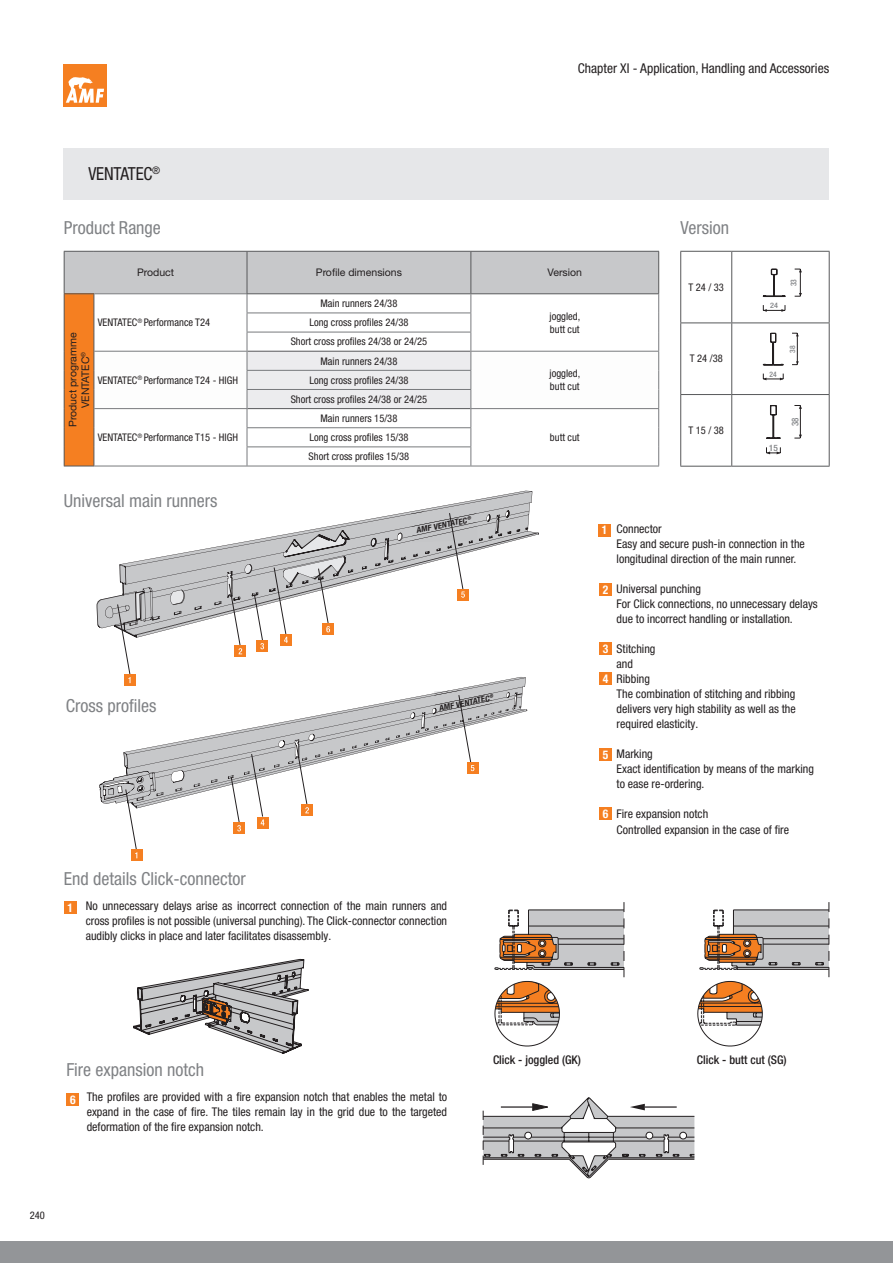
<style>
.page{position:relative;width:893px;height:1263px;background:#fff}
.page>*{position:absolute;margin:0;border:0;box-sizing:border-box;transform-origin:0 0}
.t1{font:condensed 18px "Helvetica Neue LT Pro";color:#808285}
.t2{font:condensed 18px "Helvetica Neue LT Pro";letter-spacing:-.01em;color:#231f20;scale:.96 1}
.t3{font:condensed 13.5px "Helvetica Neue LT Pro";color:#231f20}
.t4{font:condensed 12px/15px "Helvetica Neue LT Pro";color:#231f20}
.t5{font:500 condensed 12px "Helvetica Neue LT Pro";color:#231f20}
.t6{font:700 condensed 12px "Helvetica Neue LT Pro";color:#fff;scale:.96 1}
.t7{font:condensed 10.5px/19.2px "Helvetica Neue LT Pro";color:#231f20;text-align:center}
.t8{font:10.5px/12.6px "Helvetica Neue LT Pro";color:#231f20;text-align:center}
.t9{font:500 condensed 9.45px "Helvetica Neue LT Pro";color:#808285;scale:.94 1}
.t10{font:500 condensed 8.85px "Helvetica Neue LT Pro";color:#808285;scale:1.07 1}
.t11{font:500 condensed 8.1px "Helvetica Neue LT Pro";color:#808285;scale:.92 1}
.t12{font:italic 700 condensed 7.95px "Helvetica Neue LT Pro";color:#231f20;scale:1.07 1}
.t13{font:500 condensed 7.5px "Helvetica Neue LT Pro";color:#808285}
.t14{font:500 condensed 7.5px "Helvetica Neue LT Pro";color:#808285;scale:1.08 1}
</style>
<div class="page">
<div style="left:0;top:1242px;width:893px;height:21px;background:#939598"></div>
<div style="left:64px;top:64px;width:42px;height:42px;background:#f57f21"></div>
<svg style="left:66px;top:77px;width:38px;height:26px"></svg>
<svg style="left:100px;top:596px;width:17px;height:33px"></svg>
<svg style="left:117px;top:562px;width:118px;height:112px"></svg>
<div style="left:124px;top:674px;width:12px;height:12px;background:#f57f21"></div>
<svg style="left:235px;top:654px;width:11px;height:3px"></svg>
<svg style="left:130px;top:491px;width:409px;height:163px"></svg>
<svg style="left:101px;top:677px;width:426px;height:126px"></svg>
<img style="left:434px;top:690px;width:27px;height:1px">
<div style="left:131px;top:849px;width:11px;height:12px;background:#f57f21"></div>
<svg style="left:103px;top:691px;width:419px;height:167px"></svg>
<div style="left:64px;top:901px;width:13px;height:13px;background:#f57f21"></div>
<div style="left:598px;top:524px;width:13px;height:12px;background:#f57f21"></div>
<div style="left:599px;top:583px;width:13px;height:13px;background:#f57f21"></div>
<div style="left:599px;top:642px;width:13px;height:13px;background:#f57f21"></div>
<div style="left:599px;top:672px;width:13px;height:13px;background:#f57f21"></div>
<div style="left:599px;top:748px;width:13px;height:13px;background:#f57f21"></div>
<div style="left:599px;top:807px;width:13px;height:13px;background:#f57f21"></div>
<svg style="left:483px;top:1097px;width:212px;height:81px"></svg>
<div style="left:67px;top:1093px;width:12px;height:13px;background:#f57f21"></div>
<svg style="left:495px;top:902px;width:130px;height:144px"></svg>
<svg style="left:697px;top:902px;width:133px;height:144px"></svg>
<hr style="left:680px;top:251px;width:52px;height:1px;background:#57585a">
<hr style="left:680px;top:252px;width:1px;height:70px;background:#57585a">
<hr style="left:732px;top:251px;width:98px;height:1px;background:#57585a">
<hr style="left:829px;top:252px;width:1px;height:70px;background:#57585a">
<hr style="left:680px;top:322px;width:52px;height:1px;background:#57585a">
<hr style="left:680px;top:323px;width:1px;height:71px;background:#57585a">
<hr style="left:732px;top:322px;width:98px;height:1px;background:#57585a">
<hr style="left:829px;top:323px;width:1px;height:71px;background:#57585a">
<hr style="left:680px;top:394px;width:52px;height:1px;background:#57585a">
<hr style="left:680px;top:395px;width:1px;height:71px;background:#57585a">
<hr style="left:732px;top:394px;width:98px;height:1px;background:#57585a">
<hr style="left:829px;top:395px;width:1px;height:71px;background:#57585a">
<hr style="left:680px;top:466px;width:52px;height:1px;background:#57585a">
<hr style="left:732px;top:466px;width:98px;height:1px;background:#57585a">
<svg style="left:681px;top:251px;width:148px;height:215px"></svg>
<hr style="left:64px;top:466px;width:30px;height:1px;background:#57585a">
<hr style="left:247px;top:466px;width:224px;height:1px;background:#787a7d">
<hr style="left:94px;top:466px;width:153px;height:1px;background:#787a7d">
<svg style="left:64px;top:251px;width:595px;height:215px"></svg>
<hr style="left:471px;top:466px;width:188px;height:1px;background:#787a7d">
<div style="left:64px;top:149px;width:765px;height:51px;background:#e6e7e9"></div>
<svg style="left:133px;top:959px;width:175px;height:95px"></svg>
<h1 class="t2" style="left:88px;top:163px;width:76px">VENTATEC<sup>®</sup></h1>
<p class="t3" style="left:578px;top:61px;width:253px">Chapter XI - Application, Handling and Accessories</p>
<h1 class="t1" style="left:64px;top:217px;width:99px">Product Range</h1>
<h1 class="t1" style="left:680px;top:217px;width:50px">Version</h1>
<p class="t8" style="left:137px;top:266px;width:39px">Product</p>
<p class="t8" style="left:316px;top:266px;width:88px">Profile dimensions</p>
<p class="t8" style="left:548px;top:266px;width:36px">Version</p>
<p class="t8" style="left:66px;top:427px;width:96px;rotate:-90deg">Product programme<br>VENTATEC<sup>®</sup></p>
<p class="t7" style="left:98px;top:313px;width:114px">VENTATEC<sup>®</sup> Performance T24</p>
<p class="t7" style="left:98px;top:370px;width:142px">VENTATEC<sup>®</sup> Performance T24 - HIGH</p>
<p class="t7" style="left:98px;top:428px;width:142px">VENTATEC<sup>®</sup> Performance T15 - HIGH</p>
<h1 class="t1" style="left:64px;top:490px;width:155px">Universal main runners</h1>
<p class="t7" style="left:320px;top:294px;width:78px">Main runners 24/38</p>
<p class="t7" style="left:291px;top:313px;width:138px">Long cross profiles 24/38<br>Short cross profiles 24/38 or 24/25</p>
<p class="t7" style="left:320px;top:351px;width:78px">Main runners 24/38</p>
<p class="t7" style="left:291px;top:370px;width:138px">Long cross profiles 24/38<br>Short cross profiles 24/38 or 24/25</p>
<p class="t7" style="left:309px;top:409px;width:101px">Main runners 15/38<br>Long cross profiles 15/38</p>
<p class="t7" style="left:309px;top:447px;width:102px">Short cross profiles 15/38</p>
<p class="t12" style="left:415px;top:525px;width:54px;rotate:-11deg">AMF VENTATEC<sup>®</sup></p>
<p class="t7" style="left:550px;top:310px;width:32px;line-height:12.6px;text-align:left">joggled, butt cut</p>
<p class="t7" style="left:550px;top:367px;width:32px;line-height:12.6px;text-align:left">joggled, butt cut</p>
<p class="t7" style="left:550px;top:428px;width:31px">butt cut</p>
<h1 class="t1" style="left:66px;top:695px;width:92px">Cross profiles</h1>
<p class="t12" style="left:438px;top:704px;width:54px;rotate:-12deg">AMF VENTATEC<sup>®</sup></p>
<h1 class="t1" style="left:64px;top:868px;width:183px">End details Click-connector</h1>
<p class="t4" style="left:86px;top:898px;width:363px;text-align:justify">No unnecessary delays arise as incorrect connection of the main runners and cross profiles is not possible (universal punching). The Click-connector connection audibly clicks in place and later facilitates disassembly.</p>
<p class="t6" style="left:67px;top:901px;width:7px">1</p>
<p class="t7" style="left:688px;top:277px;width:37px">T 24 / 33</p>
<p class="t7" style="left:690px;top:349px;width:34px">T 24 /38</p>
<p class="t7" style="left:688px;top:421px;width:37px">T 15 / 38</p>
<p class="t14" style="left:770px;top:301px;width:9px">24</p>
<p class="t11" style="left:789px;top:286px;width:9px;rotate:-90deg">33</p>
<p class="t13" style="left:770px;top:370px;width:9px">24</p>
<p class="t13" style="left:788px;top:352px;width:9px;rotate:-90deg">38</p>
<p class="t10" style="left:769px;top:442px;width:10px">15</p>
<p class="t9" style="left:789px;top:426px;width:10px;rotate:-90deg">38</p>
<p class="t6" style="left:602px;top:523px;width:7px">1</p>
<p class="t6" style="left:603px;top:582px;width:7px">2</p>
<p class="t6" style="left:603px;top:641px;width:7px">3</p>
<p class="t6" style="left:603px;top:671px;width:7px">4</p>
<p class="t6" style="left:603px;top:747px;width:7px">5</p>
<p class="t6" style="left:603px;top:806px;width:7px">6</p>
<p class="t4" style="left:617px;top:522px;width:190px">Connector<br>Easy and secure push-in connection in the longitudinal direction of the main runner.</p>
<p class="t4" style="left:617px;top:582px;width:203px">Universal punching<br>For Click connections, no unnecessary delays due to incorrect handling or installation.</p>
<p class="t4" style="left:617px;top:642px;width:181px">Stitching<br>and<br>Ribbing<br>The combination of stitching and ribbing delivers very high stability as well as the required elasticity.</p>
<p class="t4" style="left:617px;top:747px;width:199px">Marking<br>Exact identification by means of the marking to ease re-ordering.</p>
<p class="t4" style="left:617px;top:807px;width:174px">Fire expansion notch<br>Controlled expansion in the case of fire</p>
<h1 class="t1" style="left:67px;top:1059px;width:139px">Fire expansion notch</h1>
<p class="t4" style="left:87px;top:1090px;width:362px;text-align:justify">The profiles are provided with a fire expansion notch that enables the metal to expand in the case of fire. The tiles remain lay in the grid due to the targeted deformation of the fire expansion notch.</p>
<p class="t6" style="left:70px;top:1092px;width:7px">6</p>
<p class="t7" style="left:30px;top:1206px;width:17px">240</p>
<p class="t5" style="left:493px;top:1053px;width:89px">Click - joggled (GK)</p>
<p class="t5" style="left:697px;top:1053px;width:91px">Click - butt cut (SG)</p>
</div>
